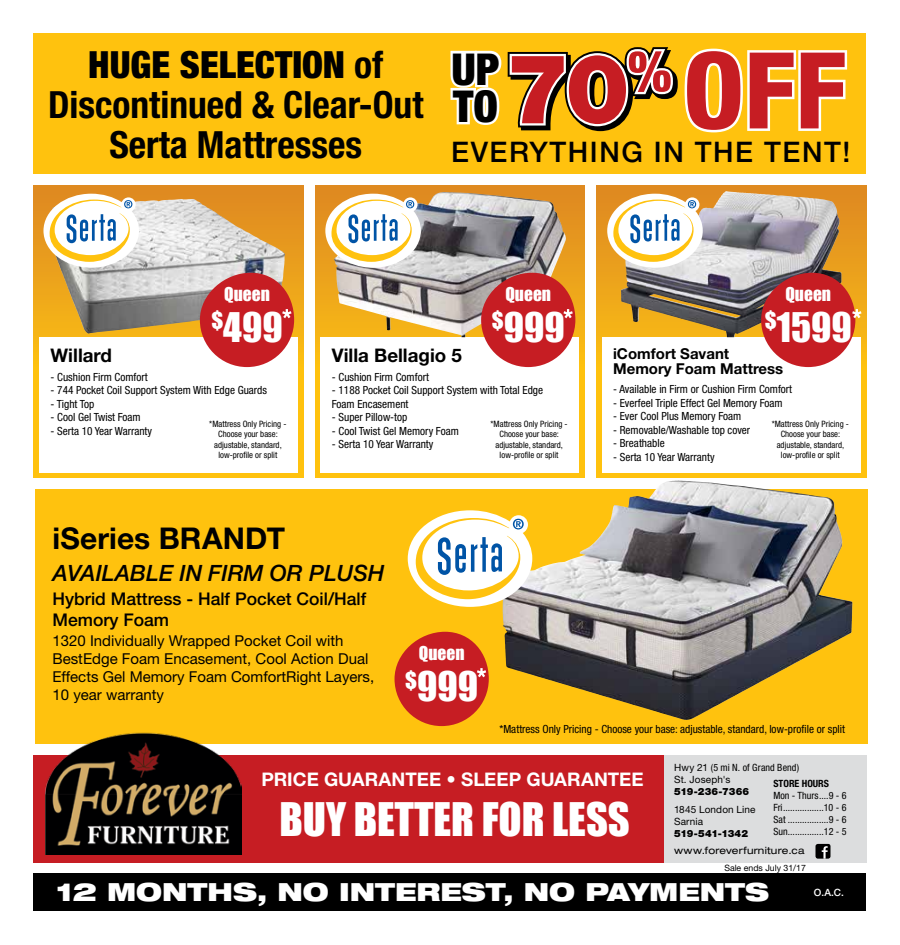
<style>
.page{position:relative;width:900px;height:945px;background:#fff}
.page>*{position:absolute;margin:0;border:0;box-sizing:border-box;transform-origin:0 0}
.t1{font:800 condensed 106.12px "Helvetica Neue LT Std";color:#c61d23}
.t2{font:900 condensed 44px/37.1px "Helvetica Neue LT Std";color:#000}
.t3{font:42.5px "Impact";color:#fff}
.t4{font:700 condensed 37.5px/40px "Helvetica Neue LT Std";color:#000;text-align:center}
.t5{font:37.5px "Impact";color:#fff}
.t6{font:700 30px "Helvetica Neue LT Std";letter-spacing:.005em;color:#000}
.t7{font:500 28.38px "Helvetica Neue LT Std";letter-spacing:.055em;color:#000}
.t8{font:900 expanded 25px "Helvetica Neue LT Std";color:#fff}
.t9{font:italic 500 22.5px "Helvetica Neue LT Std";color:#000}
.t10{font:700 18.75px "Helvetica Neue LT Std";color:#fff}
.t11{font:700 18.75px "Helvetica Neue LT Std";color:#000}
.t12{font:500 17.5px/21px "Helvetica Neue LT Std";color:#000}
.t13{font:17.5px "Impact";color:#fff}
.t14{font:15px/18px "Helvetica Neue LT Std";color:#000}
.t15{font:700 15px/15px "Helvetica Neue LT Std";color:#000}
.t16{font:condensed 11.25px/13.5px "Helvetica Neue LT Std";color:#000}
.t17{font:condensed 10px/12px "Helvetica Neue LT Std";color:#000}
.t18{font:expanded 10px "Helvetica Neue LT Std";letter-spacing:.02em;color:#000}
.t19{font:10px/12px "Helvetica Neue LT Std";letter-spacing:.015em;color:#000}
.t20{font:900 10px "Helvetica Neue LT Std";color:#000}
.t21{font:900 10px "Helvetica Neue LT Std";letter-spacing:-.035em;color:#000}
.t22{font:700 condensed 10px "Helvetica Neue LT Std";color:#000}
.t23{font:500 10px "Helvetica Neue LT Std";color:#fff}
.t24{font:condensed 8.75px/10.5px "Helvetica Neue LT Std";color:#000;text-align:center}
.t25{font:8.75px "Helvetica Neue LT Std";color:#000}
.s1{font-weight:900}
.s2{font-stretch:normal}
</style>
<div class="page">
<svg style="left:35px;top:489px;width:833px;height:255px;background:#daaf32"></svg>
<div style="left:34px;top:185px;width:270px;height:293px;background:linear-gradient(to bottom,#e08d22,#ffd00a)"></div>
<div style="left:34px;top:755px;width:630px;height:107px;background:#c61d23"></div>
<div style="left:34px;top:874px;width:832px;height:37px;background:#000"></div>
<div style="left:664px;top:755px;width:202px;height:107px;background:#dcddde"></div>
<img style="left:45px;top:731px;width:197px;height:124px">
<div style="left:816px;top:844px;width:15px;height:15px;background:#000;border-radius:2px"></div>
<svg style="left:822px;top:846px;width:6px;height:13px"></svg>
<svg style="left:596px;top:185px;width:270px;height:293px;background:#bc9b60"></svg>
<svg style="left:315px;top:185px;width:270px;height:293px;background:#c3a36a"></svg>
<div style="left:602px;top:337px;width:259px;height:135px;background:#fff"></div>
<div style="left:321px;top:337px;width:258px;height:135px;background:#fff"></div>
<div style="left:39px;top:337px;width:259px;height:135px;background:#fff"></div>
<img style="left:52px;top:199px;width:234px;height:135px">
<img style="left:698px;top:191px;width:28px;height:25px">
<img style="left:404px;top:192px;width:39px;height:20px">
<div style="left:200px;top:273px;width:94px;height:94px;background:#c61d23;border-radius:46px"></div>
<svg style="left:282px;top:309px;width:10px;height:9px"></svg>
<div style="left:481px;top:273px;width:94px;height:94px;background:#c61d23;border-radius:46px"></div>
<svg style="left:563px;top:309px;width:10px;height:9px"></svg>
<div style="left:761px;top:273px;width:94px;height:94px;background:#c61d23;border-radius:46px"></div>
<svg style="left:852px;top:309px;width:10px;height:9px"></svg>
<img style="left:614px;top:481px;width:63px;height:27px">
<div style="left:395px;top:632px;width:94px;height:94px;background:#c61d23;border-radius:46px"></div>
<svg style="left:477px;top:668px;width:9px;height:9px"></svg>
<svg style="left:43px;top:194px;width:96px;height:74px"></svg>
<svg style="left:408px;top:510px;width:124px;height:97px"></svg>
<svg style="left:325px;top:194px;width:96px;height:74px"></svg>
<svg style="left:607px;top:194px;width:96px;height:74px"></svg>
<div style="left:34px;top:34px;width:832px;height:140px;background:#ffc20e"></div>
<svg style="left:450px;top:47px;width:398px;height:86px"></svg>
<h3 class="t4" style="left:48px;top:44px;width:377px"><span class="s1">HUGE SELECTION</span> of<br>Discontinued &amp; Clear-Out<br>Serta Mattresses</h3>
<h2 class="t2" style="left:451px;top:50px;width:50px">UP<br>TO</h2>
<h1 class="t1" style="left:683px;top:25px;width:165px">OFF</h1>
<h3 class="t7" style="left:451px;top:135px;width:401px">EVERYTHING IN THE TENT!</h3>
<h3 class="t13" style="left:224px;top:284px;width:47px">Queen</h3>
<h3 class="t5" style="left:211px;top:304px;width:73px"><sup>$</sup>499</h3>
<h3 class="t11" style="left:51px;top:344px;width:63px">Willard</h3>
<p class="t16" style="left:51px;top:370px;width:99px">- Cushion Firm Comfort</p>
<p class="t16" style="left:51px;top:384px;width:218px">- 744 Pocket Coil Support System With Edge Guards</p>
<p class="t16" style="left:51px;top:397px;width:45px">- Tight Top</p>
<p class="t16" style="left:51px;top:411px;width:92px">- Cool Gel Twist Foam</p>
<p class="t16" style="left:51px;top:424px;width:103px">- Serta 10 Year Warranty</p>
<p class="t24" style="left:209px;top:418px;width:79px">*Mattress Only Pricing -<br>Choose your base: adjustable, standard, low-profile or split</p>
<h3 class="t13" style="left:505px;top:284px;width:47px">Queen</h3>
<h3 class="t5" style="left:492px;top:304px;width:74px"><sup>$</sup>999</h3>
<h3 class="t13" style="left:785px;top:284px;width:47px">Queen</h3>
<h3 class="t5" style="left:765px;top:304px;width:89px"><sup>$</sup>1599</h3>
<h3 class="t15" style="left:613px;top:346px;width:172px">iComfort Savant<br>Memory Foam Mattress</h3>
<p class="t16" style="left:613px;top:382px;width:181px">- Available in Firm or Cushion Firm Comfort</p>
<p class="t16" style="left:613px;top:396px;width:171px">- Everfeel Triple Effect Gel Memory Foam</p>
<p class="t16" style="left:613px;top:409px;width:130px">- Ever Cool Plus Memory Foam</p>
<p class="t16" style="left:613px;top:423px;width:139px">- Removable/Washable top cover</p>
<p class="t16" style="left:613px;top:436px;width:53px">- Breathable</p>
<p class="t16" style="left:613px;top:450px;width:103px">- Serta 10 Year Warranty</p>
<h3 class="t11" style="left:332px;top:344px;width:132px">Villa Bellagio 5</h3>
<p class="t16" style="left:332px;top:370px;width:99px">- Cushion Firm Comfort</p>
<p class="t16" style="left:332px;top:384px;width:213px">- 1188 Pocket Coil Support System with Total Edge<br>Foam Encasement</p>
<p class="t16" style="left:332px;top:411px;width:77px">- Super Pillow-top</p>
<p class="t16" style="left:332px;top:424px;width:128px">- Cool Twist Gel Memory Foam</p>
<p class="t16" style="left:332px;top:438px;width:103px">- Serta 10 Year Warranty</p>
<p class="t24" style="left:491px;top:418px;width:79px">*Mattress Only Pricing -<br>Choose your base: adjustable, standard, low-profile or split</p>
<p class="t24" style="left:772px;top:418px;width:79px">*Mattress Only Pricing -<br>Choose your base: adjustable, standard, low-profile or split</p>
<h3 class="t6" style="left:52px;top:520px;width:234px">iSeries BRANDT</h3>
<h3 class="t9" style="left:52px;top:560px;width:333px">AVAILABLE IN FIRM OR PLUSH</h3>
<h3 class="t12" style="left:52px;top:588px;width:315px">Hybrid Mattress - Half Pocket Coil/Half<br>Memory Foam</h3>
<h3 class="t14" style="left:52px;top:632px;width:323px">1320 Individually Wrapped Pocket Coil with BestEdge Foam Encasement, Cool Action Dual Effects Gel Memory Foam ComfortRight Layers, 10 year warranty</h3>
<h3 class="t13" style="left:419px;top:643px;width:47px">Queen</h3>
<h3 class="t5" style="left:405px;top:663px;width:74px"><sup>$</sup>999</h3>
<p class="t16" style="left:499px;top:722px;width:347px">*Mattress Only Pricing - Choose your base: adjustable, standard, low-profile or split</p>
<h3 class="t10" style="left:261px;top:768px;width:384px">PRICE GUARANTEE • SLEEP GUARANTEE</h3>
<h3 class="t3" style="left:280px;top:793px;width:352px">BUY BETTER FOR LESS</h3>
<p class="t17" style="left:674px;top:762px;width:127px"><span class="s2">Hwy 21</span> (5 mi N. of Grand Bend)<br><span class="s2">St. Joseph's</span></p>
<p class="t20" style="left:674px;top:786px;width:77px">519-236-7366</p>
<p class="t19" style="left:674px;top:803px;width:83px">1845 London Line<br>Sarnia</p>
<p class="t21" style="left:674px;top:827px;width:76px">519-541-1342</p>
<p class="t18" style="left:674px;top:845px;width:132px">www.foreverfurniture.ca</p>
<p class="t22" style="left:773px;top:777px;width:57px">STORE HOURS</p>
<p class="t17" style="left:773px;top:789px;width:75px;text-align:justify">Mon - Thurs....9 - 6<br>Fri.................10 - 6<br>Sat .................9 - 6<br>Sun...............12 - 5</p>
<p class="t25" style="left:724px;top:862px;width:83px">Sale ends July 31/17</p>
<h3 class="t8" style="left:56px;top:876px;width:715px">12 MONTHS, NO INTEREST, NO PAYMENTS</h3>
<p class="t23" style="left:814px;top:887px;width:31px">O.A.C.</p>
</div>
